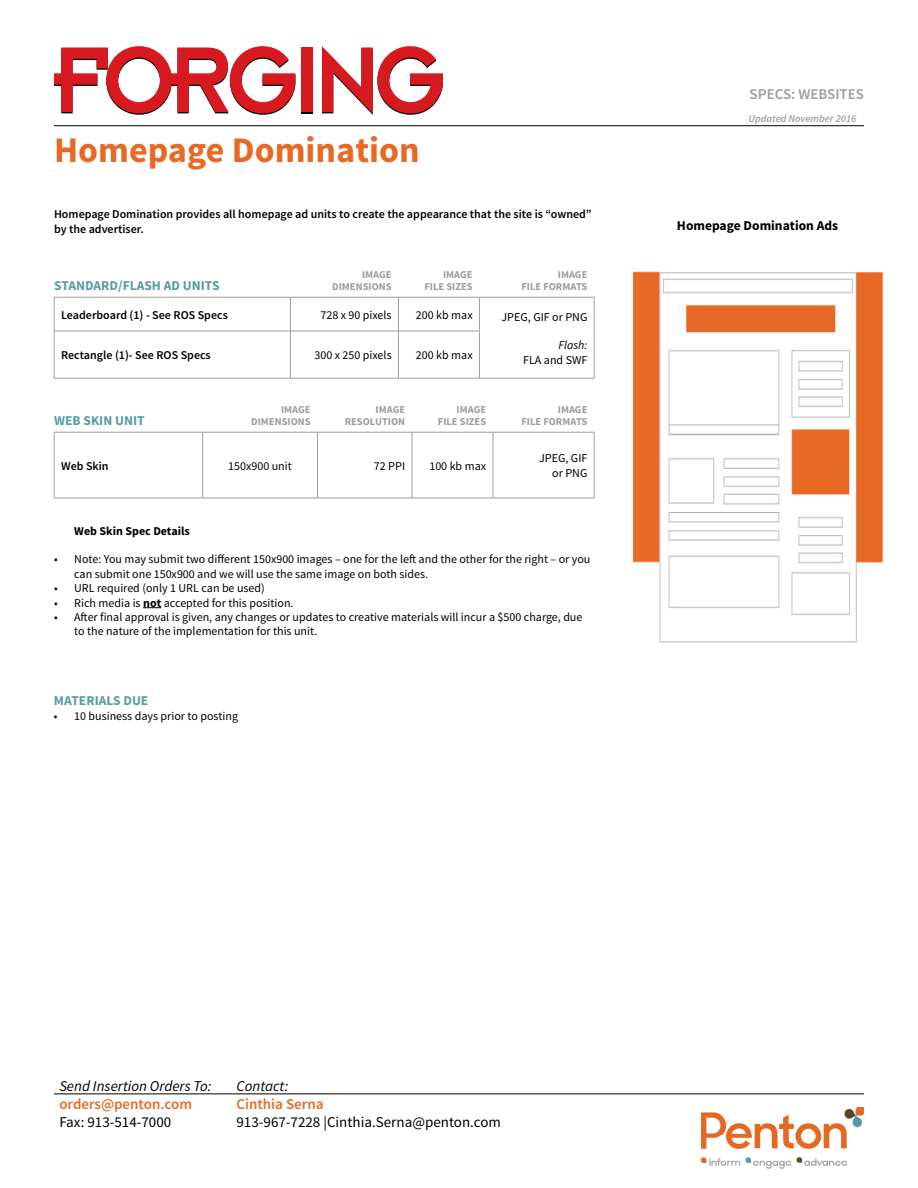
<style>
.page{position:relative;width:918px;height:1188px;background:#fff}
.page>*{position:absolute;margin:0;border:0;box-sizing:border-box;transform-origin:0 0}
.t1{font:700 36px "Source Sans Pro";color:#e66a25}
.t2{font:15px "Source Sans Pro";color:#000}
.t3{font:italic 15px "Source Sans Pro";color:#000}
.t4{font:600 15px "Source Sans Pro";color:#e66a25}
.t5{font:600 15px "Source Sans Pro";color:#a19c9b}
.t6{font:700 13.5px "Source Sans Pro";color:#5a9ca2}
.t7{font:700 13.5px "Source Sans Pro";color:#000}
.t8{font:12px/14.4px "Source Sans Pro";color:#000}
.t9{font:600 12px/14.4px "Source Sans Pro";color:#000}
.t10{font:700 12px "Source Sans Pro";color:#000}
.t11{font:italic 12px "Source Sans Pro";color:#000}
.t12{font:700 10.5px/12.6px "Source Sans Pro";color:#a19c9b;text-align:right}
.t13{font:italic 600 10.5px "Source Sans Pro";color:#a19c9b}
.s1{font-weight:700}
</style>
<div class="page">
<hr style="left:54px;top:125px;width:810px;height:1px;background:#000">
<hr style="left:54px;top:1094px;width:810px;height:1px;background:#000">
<img style="left:702px;top:1107px;width:162px;height:62px">
<div style="left:301px;top:49px;width:11px;height:64px;background:#000"></div>
<svg style="left:54px;top:46px;width:241px;height:69px"></svg>
<div style="left:301px;top:47px;width:11px;height:65px;background:#d71920"></div>
<svg style="left:322px;top:46px;width:121px;height:69px"></svg>
<hr style="left:54px;top:297px;width:236px;height:1px;background:#a19c9b">
<hr style="left:54px;top:297px;width:1px;height:34px;background:#a19c9b">
<hr style="left:290px;top:297px;width:108px;height:1px;background:#a19c9b">
<hr style="left:290px;top:297px;width:1px;height:34px;background:#a19c9b">
<hr style="left:398px;top:297px;width:81px;height:1px;background:#a19c9b">
<hr style="left:398px;top:297px;width:1px;height:34px;background:#a19c9b">
<hr style="left:479px;top:297px;width:115px;height:1px;background:#a19c9b">
<hr style="left:479px;top:297px;width:1px;height:34px;background:#a19c9b">
<hr style="left:594px;top:297px;width:1px;height:34px;background:#a19c9b">
<hr style="left:594px;top:331px;width:1px;height:47px;background:#a19c9b">
<hr style="left:479px;top:378px;width:115px;height:1px;background:#a19c9b">
<hr style="left:54px;top:331px;width:236px;height:1px;background:#a19c9b">
<hr style="left:54px;top:331px;width:1px;height:47px;background:#a19c9b">
<hr style="left:290px;top:331px;width:108px;height:1px;background:#a19c9b">
<hr style="left:290px;top:331px;width:1px;height:47px;background:#a19c9b">
<hr style="left:398px;top:331px;width:82px;height:1px;background:#a19c9b">
<hr style="left:398px;top:331px;width:1px;height:47px;background:#a19c9b">
<hr style="left:479px;top:331px;width:1px;height:47px;background:#a19c9b">
<hr style="left:54px;top:378px;width:236px;height:1px;background:#a19c9b">
<hr style="left:290px;top:378px;width:108px;height:1px;background:#a19c9b">
<hr style="left:398px;top:378px;width:81px;height:1px;background:#a19c9b">
<hr style="left:54px;top:432px;width:149px;height:1px;background:#a19c9b">
<hr style="left:54px;top:432px;width:1px;height:66px;background:#a19c9b">
<hr style="left:203px;top:432px;width:114px;height:1px;background:#a19c9b">
<hr style="left:202px;top:432px;width:1px;height:66px;background:#a19c9b">
<hr style="left:317px;top:432px;width:95px;height:1px;background:#a19c9b">
<hr style="left:317px;top:432px;width:1px;height:66px;background:#a19c9b">
<hr style="left:412px;top:432px;width:81px;height:1px;background:#a19c9b">
<hr style="left:412px;top:432px;width:1px;height:66px;background:#a19c9b">
<hr style="left:493px;top:432px;width:101px;height:1px;background:#a19c9b">
<hr style="left:493px;top:432px;width:1px;height:66px;background:#a19c9b">
<hr style="left:594px;top:432px;width:1px;height:66px;background:#a19c9b">
<hr style="left:54px;top:498px;width:149px;height:1px;background:#a19c9b">
<hr style="left:203px;top:498px;width:114px;height:1px;background:#a19c9b">
<hr style="left:317px;top:498px;width:95px;height:1px;background:#a19c9b">
<hr style="left:412px;top:498px;width:81px;height:1px;background:#a19c9b">
<hr style="left:493px;top:498px;width:101px;height:1px;background:#a19c9b">
<svg style="left:143px;top:607px;width:18px;height:1px"></svg>
<img style="left:633px;top:271px;width:250px;height:372px">
<h1 class="t1" style="left:54px;top:127px;width:367px">Homepage Domination</h1>
<p class="t9" style="left:54px;top:207px;width:539px">Homepage Domination provides all homepage ad units to create the appearance that the site is “owned” by the advertiser.</p>
<p class="t6" style="left:54px;top:277px;width:167px">STANDARD/FLASH AD UNITS</p>
<p class="t12" style="left:362px;top:268px;width:7px">image</p>
<p class="t12" style="left:332px;top:281px;width:7px">dimensions</p>
<p class="t12" style="left:424px;top:268px;width:50px">IMAGE<br>FILE SIZES</p>
<p class="t12" style="left:521px;top:268px;width:68px">IMAGE<br>FILE FORMATS</p>
<p class="t9" style="left:61px;top:308px;width:168px">Leaderboard (1) - See ROS Specs</p>
<p class="t8" style="left:320px;top:308px;width:73px">728 x 90 pixels</p>
<p class="t8" style="left:416px;top:308px;width:58px">200 kb max</p>
<p class="t8" style="left:502px;top:310px;width:87px">JPEG, GIF or PNG</p>
<p class="t11" style="left:558px;top:338px;width:31px">Flash:</p>
<p class="t8" style="left:523px;top:353px;width:66px">FLA and SWF</p>
<p class="t9" style="left:61px;top:348px;width:151px">Rectangle (1)- See ROS Specs</p>
<p class="t8" style="left:314px;top:348px;width:79px">300 x 250 pixels</p>
<p class="t8" style="left:416px;top:348px;width:58px">200 kb max</p>
<p class="t6" style="left:54px;top:412px;width:92px">WEB SKIN UNIT</p>
<p class="t12" style="left:281px;top:403px;width:7px">image</p>
<p class="t12" style="left:251px;top:416px;width:7px">dimensions</p>
<p class="t12" style="left:345px;top:403px;width:62px">IMAGE<br>RESOLUTION</p>
<p class="t12" style="left:438px;top:403px;width:50px">IMAGE<br>FILE SIZES</p>
<p class="t12" style="left:521px;top:403px;width:68px">IMAGE<br>FILE FORMATS</p>
<p class="t9" style="left:61px;top:459px;width:49px">Web Skin</p>
<p class="t8" style="left:228px;top:459px;width:65px">150x900 unit</p>
<p class="t8" style="left:374px;top:459px;width:33px">72 PPI</p>
<p class="t8" style="left:429px;top:459px;width:58px">100 kb max</p>
<p class="t8" style="left:539px;top:451px;width:50px;text-align:right">JPEG, GIF or PNG</p>
<p class="t10" style="left:74px;top:523px;width:117px">Web Skin Spec Details</p>
<p class="t8" style="left:74px;top:552px;width:518px;text-indent:-20px">• Note: You may submit two different 150x900 images – one for the left and the other for the right – or you can submit one 150x900 and we will use the same image on both sides.</p>
<p class="t8" style="left:54px;top:581px;width:212px">• URL required (only 1 URL can be used)</p>
<p class="t8" style="left:54px;top:596px;width:241px">• Rich media is <span class="s1">not</span> accepted for this position.</p>
<p class="t8" style="left:74px;top:610px;width:510px;text-indent:-20px">• After final approval is given, any changes or updates to creative materials will incur a $500 charge, due to the nature of the implementation for this unit.</p>
<p class="t6" style="left:54px;top:691px;width:96px">MATERIALS DUE</p>
<p class="t8" style="left:54px;top:709px;width:186px">• 10 business days prior to posting</p>
<p class="t5" style="left:750px;top:85px;width:116px">SPECS: WEBSITES</p>
<p class="t13" style="left:748px;top:111px;width:110px">Updated November 2016</p>
<p class="t7" style="left:677px;top:217px;width:163px">Homepage Domination Ads</p>
<p class="t3" style="left:59px;top:1077px;width:153px">Send Insertion Orders To:</p>
<p class="t4" style="left:59px;top:1095px;width:134px">orders@penton.com</p>
<p class="t2" style="left:59px;top:1113px;width:113px">Fax: 913-514-7000</p>
<p class="t3" style="left:237px;top:1077px;width:53px">Contact:</p>
<p class="t4" style="left:237px;top:1095px;width:89px">Cinthia Serna</p>
<p class="t2" style="left:237px;top:1113px;width:266px">913-967-7228 |Cinthia.Serna@penton.com</p>
</div>
